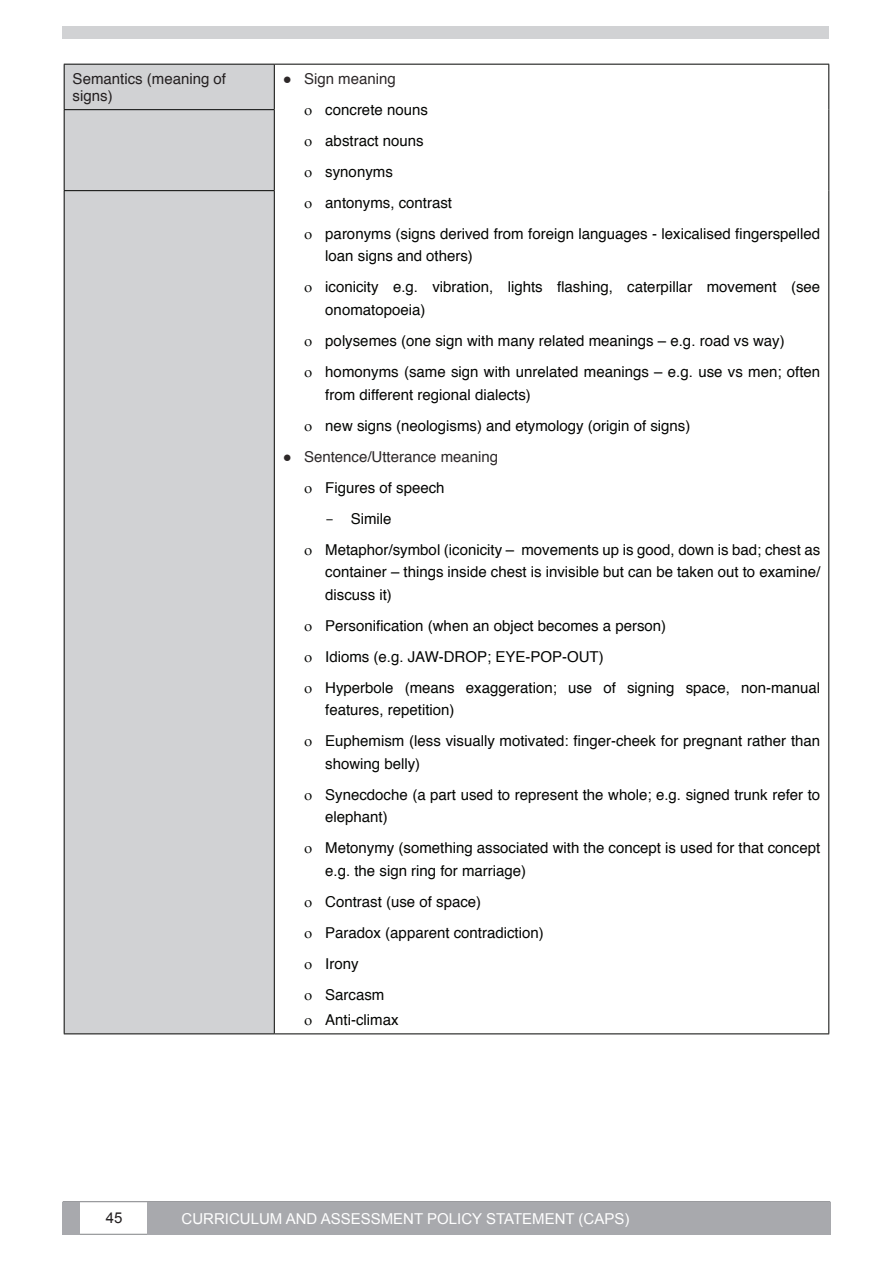
<style>
.page{position:relative;width:893px;height:1263px;background:#fff}
.page>*{position:absolute;margin:0;border:0;box-sizing:border-box;transform-origin:0 0}
.t1{font:15px/31px "Helvetica";color:#040503}
.t2{font:15px "Arial";color:#fff}
.t3{font:15px/31px "Helvetica";color:#2d2829}
.t4{font:15px/17.2px "Helvetica";color:#231f20}
.t5{font:15px "Arial";color:#231f20}
.s1{font-family:"Arial";color:#2d2829}
.s2{color:#2d2829}
.s3{font-family:"Arial"}
.s4{color:#040503}
.s5{font-family:"Courier New"}
</style>
<div class="page">
<hr style="left:63px;top:1234px;width:767px;height:1px;background:#808285">
<hr style="left:63px;top:1201px;width:767px;height:1px;background:#808285">
<div style="left:63px;top:1202px;width:17px;height:32px;background:#a8a9ad"></div>
<div style="left:147px;top:1202px;width:683px;height:32px;background:#a8a9ad"></div>
<div style="left:63px;top:27px;width:766px;height:12px;background:#d1d2d4"></div>
<div style="left:65px;top:65px;width:209px;height:968px;background:#d1d2d4"></div>
<hr style="left:64px;top:64px;width:210px;height:1px;background:#040503">
<hr style="left:64px;top:65px;width:1px;height:44px;background:#040503">
<hr style="left:274px;top:64px;width:555px;height:1px;background:#040503">
<hr style="left:274px;top:65px;width:1px;height:44px;background:#040503">
<hr style="left:828px;top:65px;width:1px;height:45px;background:#040503">
<hr style="left:64px;top:109px;width:211px;height:1px;background:#040503">
<hr style="left:64px;top:110px;width:1px;height:80px;background:#040503">
<hr style="left:274px;top:110px;width:1px;height:80px;background:#040503">
<hr style="left:828px;top:110px;width:1px;height:81px;background:#040503">
<hr style="left:64px;top:190px;width:211px;height:1px;background:#040503">
<hr style="left:64px;top:191px;width:1px;height:842px;background:#040503">
<hr style="left:274px;top:191px;width:1px;height:842px;background:#040503">
<hr style="left:828px;top:191px;width:1px;height:842px;background:#040503">
<hr style="left:64px;top:1033px;width:210px;height:1px;background:#040503">
<hr style="left:274px;top:1033px;width:555px;height:1px;background:#040503">
<p class="t4" style="left:73px;top:70px;width:155px">Semantics (meaning of signs)</p>
<p class="t1" style="left:325px;top:64px;width:496px;text-indent:-43px"><span class="s1">●</span> <span class="s2">Sign meaning<br></span>concrete nouns<br>abstract nouns<br>synonyms<br>antonyms, contrast<br>paronyms (signs derived from foreign languages - lexicalised fingerspelled</p>
<p class="t1" style="left:325px;top:241px;width:496px">loan signs and others)<br>iconicity e.g. vibration, lights flashing, caterpillar movement (see</p>
<p class="t1" style="left:325px;top:295px;width:496px">onomatopoeia)<br>polysemes (one sign with many related meanings – e.g. road vs way) homonyms (same sign with unrelated meanings – e.g. use vs men; often</p>
<p class="t1" style="left:325px;top:379px;width:367px">from different regional dialects)<br>new signs (neologisms) and etymology (origin of signs)</p>
<p class="t3" style="left:325px;top:441px;width:175px;text-indent:-43px"><span class="s3">●</span> Sentence/Utterance meaning<br><span class="s4">Figures of speech</span></p>
<p class="t1" style="left:325px;top:503px;width:496px"><span class="s5">-</span> Simile<br>Metaphor/symbol (iconicity – movements up is good, down is bad; chest as</p>
<p class="t1" style="left:325px;top:561px;width:496px;line-height:22.5px">container – things inside chest is invisible but can be taken out to examine/ discuss it)</p>
<p class="t1" style="left:325px;top:610px;width:496px">Personification (when an object becomes a person)<br>Idioms (e.g. JAW-DROP; EYE-POP-OUT)<br>Hyperbole (means exaggeration; use of signing space, non-manual</p>
<p class="t1" style="left:325px;top:695px;width:496px">features, repetition)<br>Euphemism (less visually motivated: finger-cheek for pregnant rather than</p>
<p class="t1" style="left:325px;top:748px;width:496px">showing belly)<br>Synecdoche (a part used to represent the whole; e.g. signed trunk refer to</p>
<p class="t1" style="left:325px;top:802px;width:496px">elephant)<br>Metonymy (something associated with the concept is used for that concept</p>
<p class="t1" style="left:325px;top:855px;width:220px">e.g. the sign ring for marriage)<br>Contrast (use of space)<br>Paradox (apparent contradiction)<br>Irony<br>Sarcasm</p>
<p class="t1" style="left:325px;top:1005px;width:75px">Anti-climax</p>
<p class="t5" style="left:106px;top:1208px;width:18px">45</p>
<p class="t2" style="left:182px;top:1209px;width:449px">CURRICULUM AND ASSESSMENT POLICY STATEMENT (CAPS)</p>
</div>
